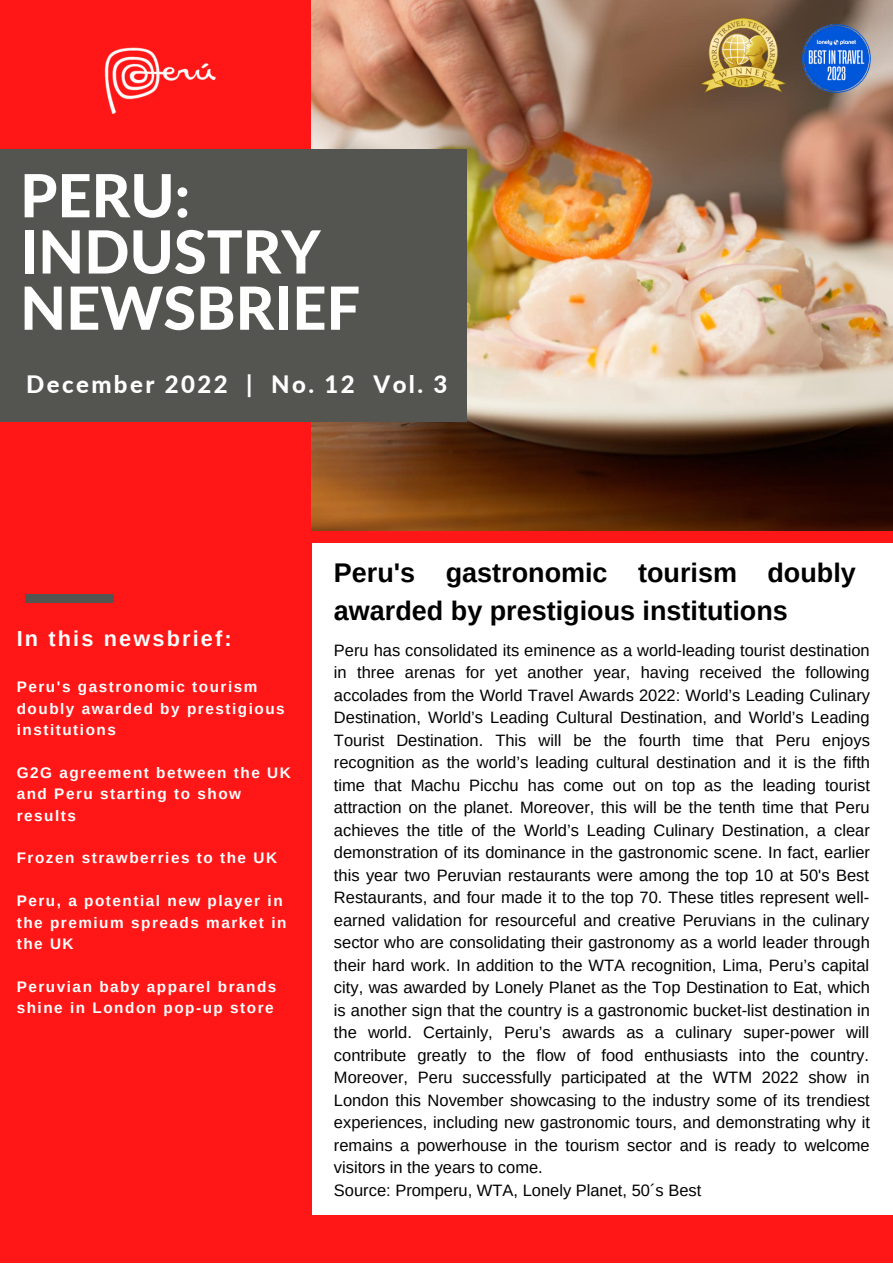
<style>
.page{position:relative;width:893px;height:1264px;background:#fff}
.page>*{position:absolute;margin:0;border:0;box-sizing:border-box;transform-origin:0 0}
.t1{font:800 59.55px/56.2px "Lato";color:#fffefe}
.t2{font:700 27px/37px "Arimo";color:#000}
.t3{font:800 24px "Lato";letter-spacing:.1em;color:#fff}
.t4{font:700 21.6px "Arimo";letter-spacing:.1em;color:#fffefe}
.t5{font:16.5px/22.5px "Arimo";color:#000}
.t6{font:700 15.3px/21.3px "Arimo";letter-spacing:.1em;color:#fffefe}
</style>
<div class="page">
<div style="left:0;top:0;width:311px;height:1262px;background:#ff1616"></div>
<div style="left:291px;top:1215px;width:601px;height:47px;background:#ff1616"></div>
<div style="left:307px;top:530px;width:585px;height:13px;background:#ff1616"></div>
<div style="left:25px;top:594px;width:89px;height:8px;background:#545550"></div>
<img style="left:104px;top:47px;width:112px;height:67px">
<img style="left:311px;top:0;width:581px;height:531px">
<div style="left:0;top:150px;width:466px;height:272px;background:#545550"></div>
<img style="left:701px;top:19px;width:84px;height:74px">
<img style="left:802px;top:25px;width:68px;height:67px">
<h1 class="t1" style="left:20px;top:166px;width:341px">PERU:<br>INDUSTRY<br>NEWSBRIEF</h1>
<h3 class="t3" style="left:26px;top:370px;width:423px">December 2022 | No. 12 Vol. 3</h3>
<h3 class="t4" style="left:17px;top:626px;width:216px">In this newsbrief:</h3>
<p class="t6" style="left:17px;top:676px;width:269px">Peru's gastronomic tourism doubly awarded by prestigious institutions</p>
<p class="t6" style="left:17px;top:762px;width:275px">G2G agreement between the UK and Peru starting to show results</p>
<p class="t6" style="left:17px;top:847px;width:262px">Frozen strawberries to the UK</p>
<p class="t6" style="left:17px;top:890px;width:271px">Peru, a potential new player in the premium spreads market in the UK</p>
<p class="t6" style="left:17px;top:975px;width:261px">Peruvian baby apparel brands shine in London pop-up store</p>
<h2 class="t2" style="left:334px;top:554px;width:523px">Peru's gastronomic tourism doubly awarded by prestigious institutions</h2>
<p class="t5" style="left:334px;top:639px;width:537px">Peru has consolidated its eminence as a world-leading tourist destination in three arenas for yet another year, having received the following accolades from the World Travel Awards 2022: World’s Leading Culinary Destination, World’s Leading Cultural Destination, and World’s Leading Tourist Destination. This will be the fourth time that Peru enjoys recognition as the world’s leading cultural destination and it is the fifth time that Machu Picchu has come out on top as the leading tourist attraction on the planet. Moreover, this will be the tenth time that Peru achieves the title of the World’s Leading Culinary Destination, a clear demonstration of its dominance in the gastronomic scene. In fact, earlier this year two Peruvian restaurants were among the top 10 at 50's Best Restaurants, and four made it to the top 70. These titles represent well&shy;earned validation for resourceful and creative Peruvians in the culinary sector who are consolidating their gastronomy as a world leader through their hard work. In addition to the WTA recognition, Lima, Peru’s capital city, was awarded by Lonely Planet as the Top Destination to Eat, which is another sign that the country is a gastronomic bucket-list destination in the world. Certainly, Peru’s awards as a culinary super-power will contribute greatly to the flow of food enthusiasts into the country.<br>Moreover, Peru successfully participated at the WTM 2022 show in London this November showcasing to the industry some of its trendiest experiences, including new gastronomic tours, and demonstrating why it remains a powerhouse in the tourism sector and is ready to welcome visitors in the years to come.<br>Source: Promperu, WTA, Lonely Planet, 50´s Best</p>
</div>
